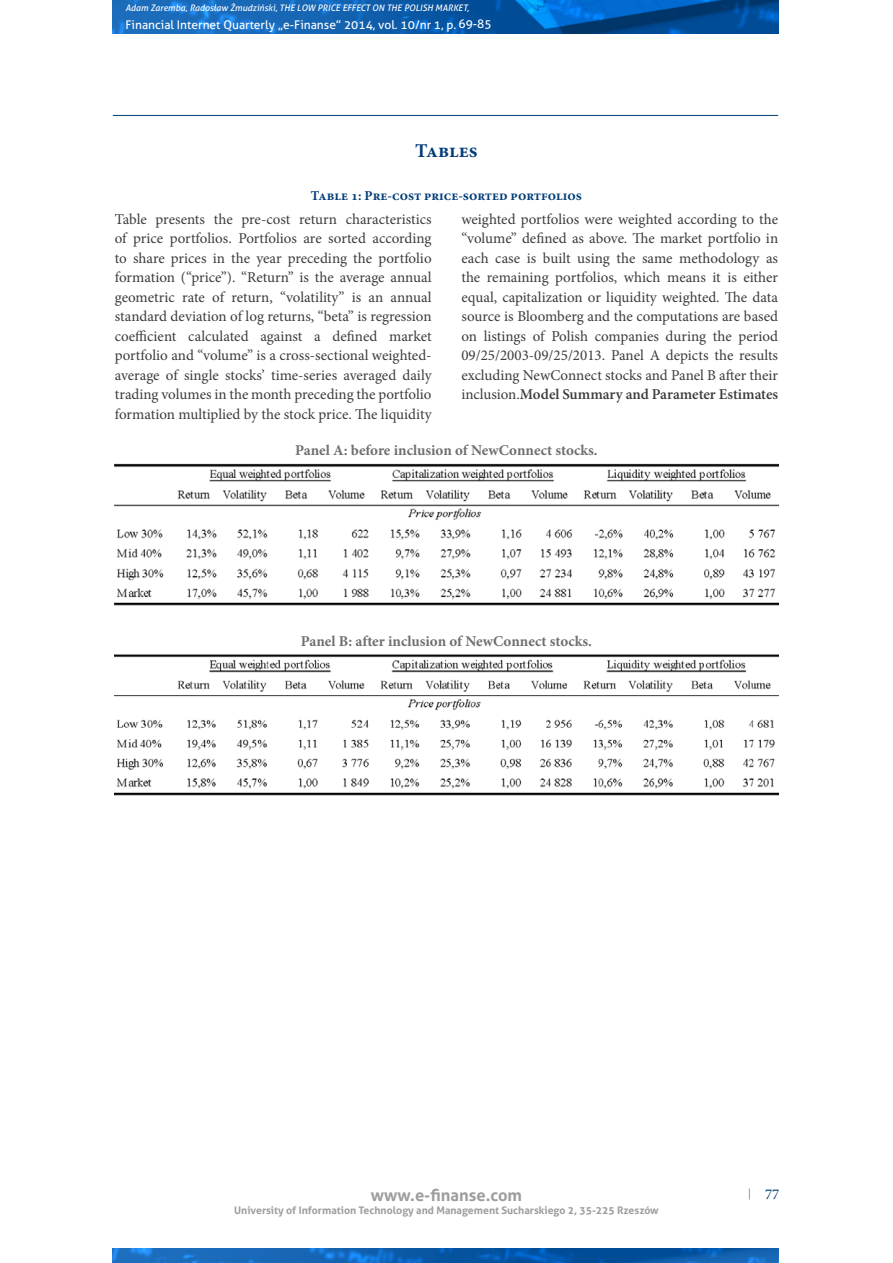
<style>
.page{position:relative;width:893px;height:1263px;background:#fff}
.page>*{position:absolute;margin:0;border:0;box-sizing:border-box;transform-origin:0 0}
.t1{font:700 19.5px "Minion Pro";color:#003c77}
.t2{font:700 16.5px "Aller";color:#9d9d9c}
.t3{font:15px/19.5px "Minion Pro";color:#3c3c3b;text-align:justify}
.t4{font:700 15px "Minion Pro";letter-spacing:-.02em;color:#706f6f}
.t5{font:15px "Minion Pro";color:#003c77}
.t6{font:700 13.5px "Minion Pro";color:#003c77}
.t7{font:12px "Aller";color:#fff}
.t8{font:700 10.5px "Aller";color:#9d9d9c}
.t9{font:italic 9px "Aller";color:#fff}
.s1{font-weight:600}
</style>
<div class="page">
<img style="left:113px;top:0;width:665px;height:33px">
<img style="left:113px;top:1248px;width:665px;height:15px">
<hr style="left:113px;top:115px;width:665px;height:1px;background:#003c77">
<img style="left:115px;top:463px;width:663px;height:143px">
<img style="left:115px;top:654px;width:663px;height:142px">
<p class="t9" style="left:126px;top:2px;width:345px">Adam Zaremba, Radosław Żmudziński, THE LOW PRICE EFFECT ON THE POLISH MARKET,</p>
<p class="t7" style="left:126px;top:17px;width:368px">Financial Internet Quarterly „e-Finanse” 2014, vol. 10/nr 1, p. 69-85</p>
<h1 class="t1" style="left:415px;top:137px;width:64px">Tables</h1>
<p class="t6" style="left:311px;top:186px;width:273px">Table 1: Pre-cost price-sorted portfolios</p>
<p class="t3" style="left:115px;top:209px;width:318px">Table presents the pre-cost return characteristics of price portfolios. Portfolios are sorted according to share prices in the year preceding the portfolio formation (“price”). “Return” is the average annual geometric rate of return, “volatility” is an annual standard deviation of log returns, “beta” is regression coefficient calculated against a defined market portfolio and “volume” is a cross-sectional weighted&shy;average of single stocks’ time-series averaged daily trading volumes in the month preceding the portfolio formation multiplied by the stock price. The liquidity</p>
<p class="t3" style="left:461px;top:209px;width:318px">weighted portfolios were weighted according to the “volume” defined as above. The market portfolio in each case is built using the same methodology as the remaining portfolios, which means it is either equal, capitalization or liquidity weighted. The data source is Bloomberg and the computations are based on listings of Polish companies during the period 09/25/2003-09/25/2013. Panel A depicts the results excluding NewConnect stocks and Panel B after their inclusion.<span class="s1">Model Summary and Parameter Estimates</span></p>
<p class="t4" style="left:295px;top:440px;width:304px">Panel A: before inclusion of NewConnect stocks.</p>
<p class="t4" style="left:301px;top:630px;width:293px">Panel B: after inclusion of NewConnect stocks.</p>
<p class="t2" style="left:371px;top:1184px;width:153px">www.e-finanse.com</p>
<p class="t8" style="left:234px;top:1204px;width:426px">University of Information Technology and Management Sucharskiego 2, 35-225 Rzeszów</p>
<p class="t5" style="left:765px;top:1184px;width:16px">77</p>
</div>
